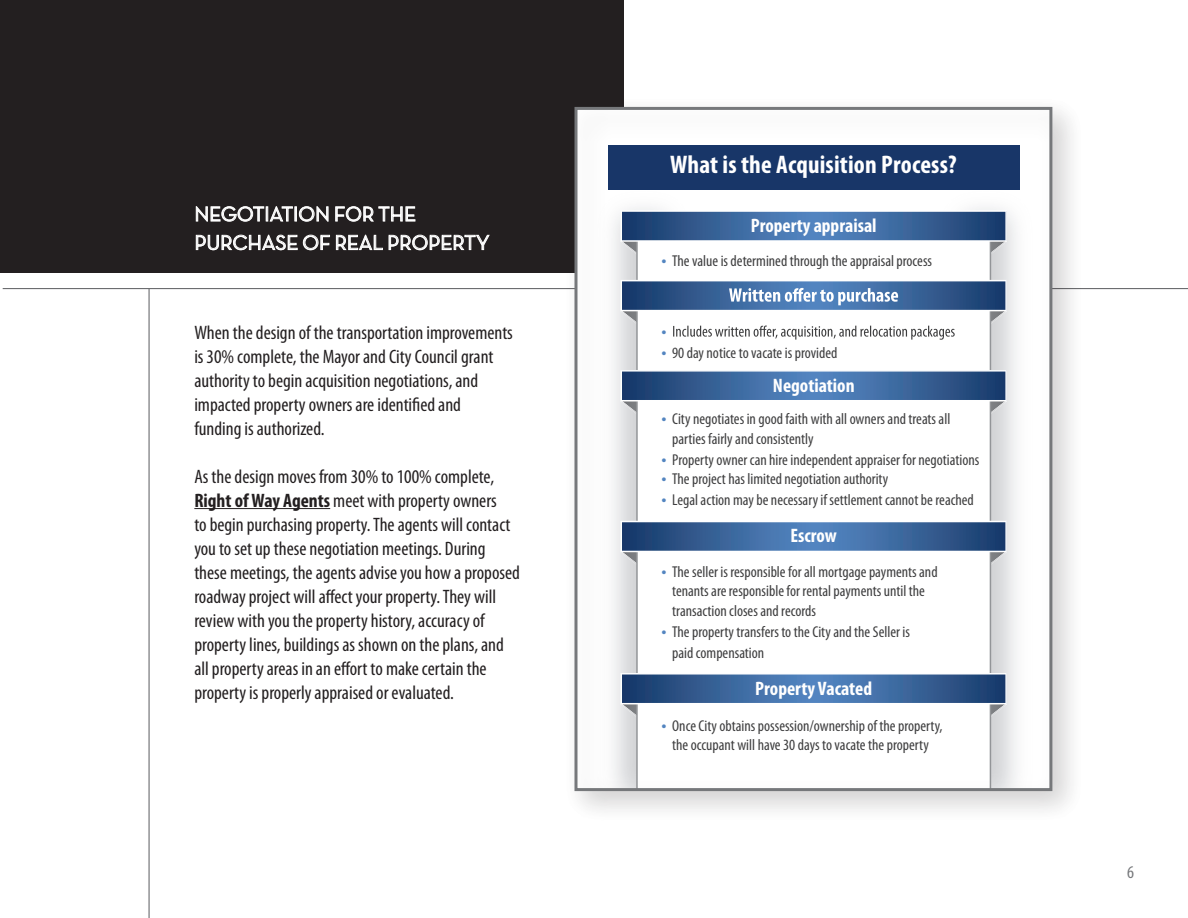
<style>
.page{position:relative;width:1188px;height:918px;background:#fff}
.page>*{position:absolute;margin:0;border:0;box-sizing:border-box;transform-origin:0 0}
.t1{font:700 condensed 25.5px "Myriad Pro";letter-spacing:.005em;color:#fff}
.t2{font:21px/28.5px "Neutra Text TF Book Alt";letter-spacing:-.01em;color:#fff}
.t3{font:condensed 19.5px/24px "Myriad Pro";color:#231f20}
.t4{font:700 condensed 19.5px "Myriad Pro";color:#fff}
.t5{font:condensed 18px "Myriad Pro";color:#76787b}
.t6{font:18px "Myriad Pro";color:#5385c0}
.t7{font:condensed 15.75px/19.5px "Myriad Pro";color:#3e3e3f}
.s1{font-weight:700}
.s2{font-stretch:normal;font-size:18px;color:#5385c0}
</style>
<div class="page">
<div style="left:0;top:0;width:624px;height:273px;background:#231f20"></div>
<hr style="left:194px;top:508px;width:136px;height:1px;background:#231f20">
<svg style="left:196px;top:206px;width:133px;height:16px"></svg>
<svg style="left:335px;top:206px;width:81px;height:16px"></svg>
<svg style="left:196px;top:235px;width:134px;height:15px"></svg>
<svg style="left:336px;top:235px;width:154px;height:15px"></svg>
<hr style="left:148px;top:289px;width:2px;height:629px;background:#6c6d70">
<hr style="left:3px;top:288px;width:1185px;height:1px;background:#6c6d70">
<div style="left:562px;top:95px;width:524px;height:729px;background:#231f20;opacity:.2"></div>
<div style="left:574px;top:107px;width:478px;height:684px;border:3px solid #76787b"></div>
<p class="t2" style="left:194px;top:199px;width:297px">NEGOTIATION FOR THE<br>PURCHASE OF REAL PROPERTY</p>
<p class="t3" style="left:194px;top:320px;width:320px">When the design of the transportation improvements is 30% complete, the Mayor and City Council grant authority to begin acquisition negotiations, and impacted property owners are identified and</p>
<p class="t3" style="left:194px;top:416px;width:132px">funding is authorized.</p>
<p class="t3" style="left:194px;top:464px;width:327px">As the design moves from 30% to 100% complete, <span class="s1">Right of Way Agents</span> meet with property owners<br>to begin purchasing property. The agents will contact you to set up these negotiation meetings. During these meetings, the agents advise you how a proposed roadway project will affect your property. They will review with you the property history, accuracy of property lines, buildings as shown on the plans, and all property areas in an effort to make certain the property is properly appraised or evaluated.</p>
<p class="t1" style="left:670px;top:151px;width:288px">What is the Acquisition Process?</p>
<p class="t4" style="left:751px;top:215px;width:127px">Property appraisal</p>
<p class="t7" style="left:661px;top:251px;width:272px"><span class="s2">•</span> The value is determined through the appraisal process</p>
<p class="t6" style="left:661px;top:319px;width:7px">•</p>
<p class="t7" style="left:661px;top:343px;width:178px"><span class="s2">•</span> 90 day notice to vacate is provided</p>
<p class="t4" style="left:773px;top:375px;width:83px">Negotiation</p>
<p class="t7" style="left:672px;top:410px;width:280px;text-indent:-11px"><span class="s2">•</span> City negotiates in good faith with all owners and treats all parties fairly and consistently</p>
<p class="t7" style="left:661px;top:450px;width:320px"><span class="s2">•</span> Property owner can hire independent appraiser for negotiations</p>
<p class="t7" style="left:661px;top:470px;width:228px"><span class="s2">•</span> The project has limited negotiation authority</p>
<p class="t7" style="left:661px;top:491px;width:314px"><span class="s2">•</span> Legal action may be necessary if settlement cannot be reached</p>
<p class="t4" style="left:791px;top:525px;width:48px">Escrow</p>
<p class="t7" style="left:672px;top:562px;width:267px;text-indent:-11px"><span class="s2">•</span> The seller is responsible for all mortgage payments and tenants are responsible for rental payments until the transaction closes and records</p>
<p class="t7" style="left:672px;top:621px;width:239px;line-height:21px;text-indent:-11px"><span class="s2">•</span> The property transfers to the City and the Seller is paid compensation</p>
<p class="t4" style="left:755px;top:677px;width:118px">Property Vacated</p>
<p class="t7" style="left:661px;top:716px;width:283px;text-align:center"><span class="s2">•</span> Once City obtains possession/ownership of the property, the occupant will have 30 days to vacate the property</p>
<p class="t5" style="left:1127px;top:861px;width:8px">6</p>
</div>
